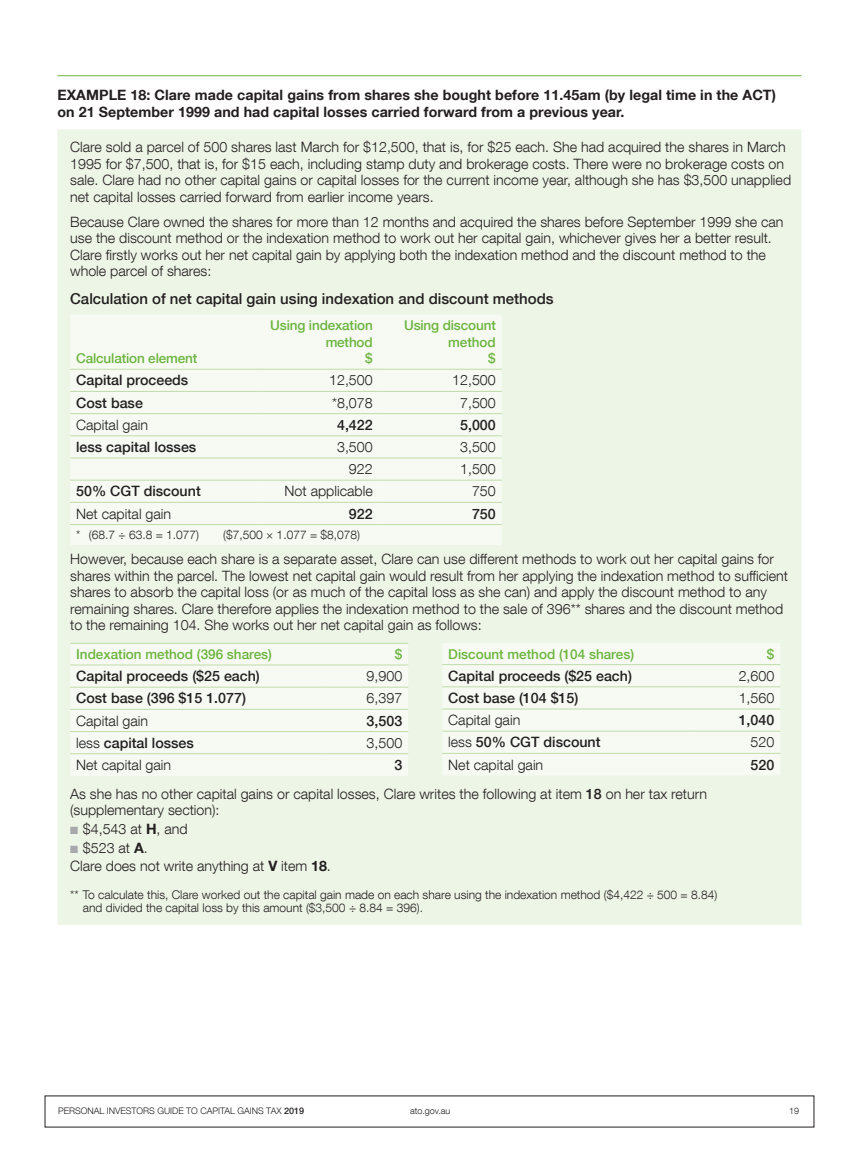
<style>
.page{position:relative;width:859px;height:1170px;background:#fff}
.page>*{position:absolute;margin:0;border:0;box-sizing:border-box;transform-origin:0 0}
._02_Subhead_3{font:500 15px "Helvetica Neue LT Com";color:#231f20}
._01_Body{font:300 14.25px/16.5px "Helvetica Neue LT Com";color:#231f20}
._01_Body-2{font:500 14.25px "Helvetica Neue LT Com";color:#231f20}
._03_eg_head{font:700 14.25px/17.1px "Helvetica Neue LT Com";letter-spacing:.005em;color:#231f20}
._01_Body_no_space_af{font:300 14.25px/16.5px "Helvetica Neue LT Com";color:#231f20}
._03_Table_column_hea{font:500 13.5px/16.5px "Helvetica Neue LT Com";letter-spacing:-.01em;color:#6cb43f;text-align:right}
._03_Notes_footnote{font:300 12px/12.8px "Helvetica Neue LT Com";color:#231f20}
.t1{font:300 9px "Helvetica Neue LT Com";color:#231f20}
.s1{font-weight:300}
.s2{font-weight:500}
.s3{color:#a8a9ad}
.s4{font-weight:700}
</style>
<div class="page">
<div style="left:57px;top:129px;width:744px;height:795px;background:#edf5e6"></div>
<hr style="left:57px;top:75px;width:744px;height:1px;background:#6cb43f">
<div style="left:70px;top:314px;width:432px;height:231px;background:#f6faf2"></div>
<hr style="left:70px;top:369px;width:192px;height:1px;background:#c1dcaa">
<hr style="left:262px;top:369px;width:117px;height:1px;background:#c1dcaa">
<hr style="left:379px;top:369px;width:123px;height:1px;background:#c1dcaa">
<hr style="left:70px;top:391px;width:192px;height:1px;background:#c1dcaa">
<hr style="left:262px;top:391px;width:117px;height:1px;background:#c1dcaa">
<hr style="left:379px;top:391px;width:123px;height:1px;background:#c1dcaa">
<hr style="left:70px;top:413px;width:192px;height:1px;background:#c1dcaa">
<hr style="left:262px;top:413px;width:117px;height:1px;background:#c1dcaa">
<hr style="left:379px;top:413px;width:123px;height:1px;background:#c1dcaa">
<hr style="left:70px;top:435px;width:192px;height:1px;background:#c1dcaa">
<hr style="left:262px;top:435px;width:117px;height:1px;background:#c1dcaa">
<hr style="left:379px;top:435px;width:123px;height:1px;background:#c1dcaa">
<hr style="left:70px;top:457px;width:192px;height:1px;background:#c1dcaa">
<hr style="left:262px;top:457px;width:117px;height:1px;background:#c1dcaa">
<hr style="left:379px;top:457px;width:123px;height:1px;background:#c1dcaa">
<hr style="left:70px;top:480px;width:192px;height:1px;background:#c1dcaa">
<hr style="left:262px;top:480px;width:117px;height:1px;background:#c1dcaa">
<hr style="left:379px;top:480px;width:123px;height:1px;background:#c1dcaa">
<hr style="left:70px;top:502px;width:192px;height:1px;background:#c1dcaa">
<hr style="left:262px;top:502px;width:117px;height:1px;background:#c1dcaa">
<hr style="left:379px;top:502px;width:123px;height:1px;background:#c1dcaa">
<hr style="left:70px;top:524px;width:192px;height:1px;background:#c1dcaa">
<hr style="left:262px;top:524px;width:117px;height:1px;background:#c1dcaa">
<hr style="left:379px;top:524px;width:123px;height:1px;background:#c1dcaa">
<div style="left:70px;top:644px;width:338px;height:131px;background:#f6faf2"></div>
<hr style="left:70px;top:643px;width:251px;height:1px;background:#c1dcaa">
<hr style="left:321px;top:643px;width:87px;height:1px;background:#c1dcaa">
<hr style="left:70px;top:664px;width:251px;height:1px;background:#c1dcaa">
<hr style="left:321px;top:664px;width:87px;height:1px;background:#c1dcaa">
<hr style="left:70px;top:686px;width:251px;height:1px;background:#c1dcaa">
<hr style="left:321px;top:686px;width:87px;height:1px;background:#c1dcaa">
<hr style="left:70px;top:709px;width:251px;height:1px;background:#c1dcaa">
<hr style="left:321px;top:709px;width:87px;height:1px;background:#c1dcaa">
<hr style="left:70px;top:731px;width:251px;height:1px;background:#c1dcaa">
<hr style="left:321px;top:731px;width:87px;height:1px;background:#c1dcaa">
<hr style="left:70px;top:753px;width:251px;height:1px;background:#c1dcaa">
<hr style="left:321px;top:753px;width:87px;height:1px;background:#c1dcaa">
<div style="left:442px;top:643px;width:338px;height:132px;background:#f6faf2"></div>
<hr style="left:442px;top:664px;width:251px;height:1px;background:#c1dcaa">
<hr style="left:693px;top:664px;width:87px;height:1px;background:#c1dcaa">
<hr style="left:442px;top:686px;width:251px;height:1px;background:#c1dcaa">
<hr style="left:693px;top:686px;width:87px;height:1px;background:#c1dcaa">
<hr style="left:442px;top:708px;width:251px;height:1px;background:#c1dcaa">
<hr style="left:693px;top:708px;width:87px;height:1px;background:#c1dcaa">
<hr style="left:442px;top:730px;width:251px;height:1px;background:#c1dcaa">
<hr style="left:693px;top:730px;width:87px;height:1px;background:#c1dcaa">
<hr style="left:442px;top:753px;width:251px;height:1px;background:#c1dcaa">
<hr style="left:693px;top:753px;width:87px;height:1px;background:#c1dcaa">
<p class="_03_eg_head" style="left:57px;top:85px;width:720px">EXAMPLE 18: Clare made capital gains from shares she bought before 11.45am (by legal time in the ACT) on 21 September 1999 and had capital losses carried forward from a previous year.</p>
<p class="_01_Body" style="left:70px;top:139px;width:722px">Clare sold a parcel of 500 shares last March for $12,500, that is, for $25 each. She had acquired the shares in March 1995 for $7,500, that is, for $15 each, including stamp duty and brokerage costs. There were no brokerage costs on sale. Clare had no other capital gains or capital losses for the current income year, although she has $3,500 unapplied net capital losses carried forward from earlier income years.</p>
<p class="_01_Body" style="left:70px;top:213px;width:715px">Because Clare owned the shares for more than 12 months and acquired the shares before September 1999 she can use the discount method or the indexation method to work out her capital gain, whichever gives her a better result.<br>Clare firstly works out her net capital gain by applying both the indexation method and the discount method to the whole parcel of shares:</p>
<p class="_02_Subhead_3" style="left:70px;top:290px;width:485px">Calculation of net capital gain using indexation and discount methods</p>
<p class="_03_Table_column_hea" style="left:76px;top:350px;width:123px">Calculation element</p>
<p class="_03_Table_column_hea" style="left:270px;top:317px;width:104px">Using indexation method<br>$</p>
<p class="_03_Table_column_hea" style="left:404px;top:317px;width:93px">Using discount method<br>$</p>
<p class="_01_Body-2" style="left:76px;top:372px;width:114px">Capital proceeds</p>
<p class="_01_Body" style="left:329px;top:372px;width:45px">12,500</p>
<p class="_01_Body" style="left:452px;top:372px;width:45px">12,500</p>
<p class="_01_Body-2" style="left:76px;top:394px;width:68px">Cost base</p>
<p class="_01_Body" style="left:332px;top:394px;width:42px">*8,078</p>
<p class="_01_Body" style="left:460px;top:394px;width:37px">7,500</p>
<p class="_01_Body" style="left:76px;top:416px;width:74px">Capital gain</p>
<p class="_01_Body-2" style="left:337px;top:416px;width:37px">4,422</p>
<p class="_01_Body-2" style="left:460px;top:416px;width:37px">5,000</p>
<p class="_01_Body-2" style="left:76px;top:438px;width:122px">less capital losses</p>
<p class="_01_Body" style="left:337px;top:438px;width:37px">3,500</p>
<p class="_01_Body" style="left:460px;top:438px;width:37px">3,500</p>
<p class="_01_Body" style="left:349px;top:460px;width:25px">922</p>
<p class="_01_Body" style="left:460px;top:460px;width:37px">1,500</p>
<p class="_01_Body-2" style="left:76px;top:482px;width:126px">50% CGT discount</p>
<p class="_01_Body" style="left:285px;top:482px;width:90px">Not applicable</p>
<p class="_01_Body" style="left:472px;top:482px;width:25px">750</p>
<p class="_01_Body" style="left:76px;top:505px;width:97px">Net capital gain</p>
<p class="_01_Body-2" style="left:349px;top:505px;width:25px">922</p>
<p class="_01_Body-2" style="left:472px;top:505px;width:25px">750</p>
<p class="_03_Notes_footnote" style="left:76px;top:528px;width:125px">* (68.7 ÷ 63.8 = 1.077)</p>
<p class="_03_Notes_footnote" style="left:223px;top:528px;width:138px">($7,500 × 1.077 = $8,078)</p>
<p class="_01_Body" style="left:70px;top:550px;width:719px">However, because each share is a separate asset, Clare can use different methods to work out her capital gains for shares within the parcel. The lowest net capital gain would result from her applying the indexation method to sufficient shares to absorb the capital loss (or as much of the capital loss as she can) and apply the discount method to any remaining shares. Clare therefore applies the indexation method to the sale of 396** shares and the discount method to the remaining 104. She works out her net capital gain as follows:</p>
<p class="_03_Table_column_hea" style="left:76px;top:645px;width:197px">Indexation method (396 shares)</p>
<p class="_03_Table_column_hea" style="left:395px;top:645px;width:9px">$</p>
<p class="_01_Body-2" style="left:76px;top:667px;width:185px">Capital proceeds ($25 each)</p>
<p class="_01_Body" style="left:367px;top:667px;width:37px">9,900</p>
<p class="_01_Body-2" style="left:76px;top:689px;width:171px">Cost base (396 $15 1.077)</p>
<p class="_01_Body" style="left:367px;top:689px;width:37px">6,397</p>
<p class="_01_Body" style="left:76px;top:711px;width:74px">Capital gain</p>
<p class="_01_Body-2" style="left:367px;top:711px;width:37px">3,503</p>
<p class="_01_Body-2" style="left:76px;top:734px;width:119px"><span class="s1">less</span> capital losses</p>
<p class="_01_Body" style="left:367px;top:734px;width:37px">3,500</p>
<p class="_01_Body" style="left:76px;top:756px;width:97px">Net capital gain</p>
<p class="_01_Body-2" style="left:394px;top:756px;width:9px">3</p>
<p class="_03_Table_column_hea" style="left:448px;top:645px;width:187px">Discount method (104 shares)</p>
<p class="_03_Table_column_hea" style="left:767px;top:645px;width:9px">$</p>
<p class="_01_Body-2" style="left:448px;top:667px;width:185px">Capital proceeds ($25 each)</p>
<p class="_01_Body" style="left:739px;top:667px;width:37px">2,600</p>
<p class="_01_Body-2" style="left:448px;top:689px;width:132px">Cost base (104 $15)</p>
<p class="_01_Body" style="left:739px;top:689px;width:37px">1,560</p>
<p class="_01_Body" style="left:448px;top:711px;width:74px">Capital gain</p>
<p class="_01_Body-2" style="left:739px;top:711px;width:37px">1,040</p>
<p class="_01_Body-2" style="left:448px;top:733px;width:154px"><span class="s1">less</span> 50% CGT discount</p>
<p class="_01_Body" style="left:751px;top:733px;width:25px">520</p>
<p class="_01_Body" style="left:448px;top:755px;width:97px">Net capital gain</p>
<p class="_01_Body-2" style="left:751px;top:755px;width:25px">520</p>
<p class="_01_Body_no_space_af" style="left:70px;top:785px;width:638px">As she has no other capital gains or capital losses, Clare writes the following at item <span class="s2">18</span> on her tax return (supplementary section):</p>
<p class="_01_Body" style="left:70px;top:820px;width:119px"><span class="s3">■</span> $4,543 at <span class="s4">H</span>, and</p>
<p class="_01_Body" style="left:70px;top:839px;width:79px"><span class="s3">■</span> $523 at <span class="s4">A</span>.</p>
<p class="_01_Body_no_space_af" style="left:70px;top:857px;width:262px">Clare does not write anything at <span class="s4">V</span> item <span class="s4">18</span>.</p>
<p class="_03_Notes_footnote" style="left:83px;top:888px;width:636px;text-indent:-13px">** To calculate this, Clare worked out the capital gain made on each share using the indexation method ($4,422 ÷ 500 = 8.84) and divided the capital loss by this amount ($3,500 ÷ 8.84 = 396).</p>
<p class="t1" style="left:58px;top:1104px;width:247px">PERSONAL INVESTORS GUIDE TO CAPITAL GAINS TAX <span class="s2">2019</span></p>
<p class="t1" style="left:410px;top:1104px;width:42px">ato.gov.au</p>
<p class="t1" style="left:789px;top:1104px;width:12px">19</p>
</div>
